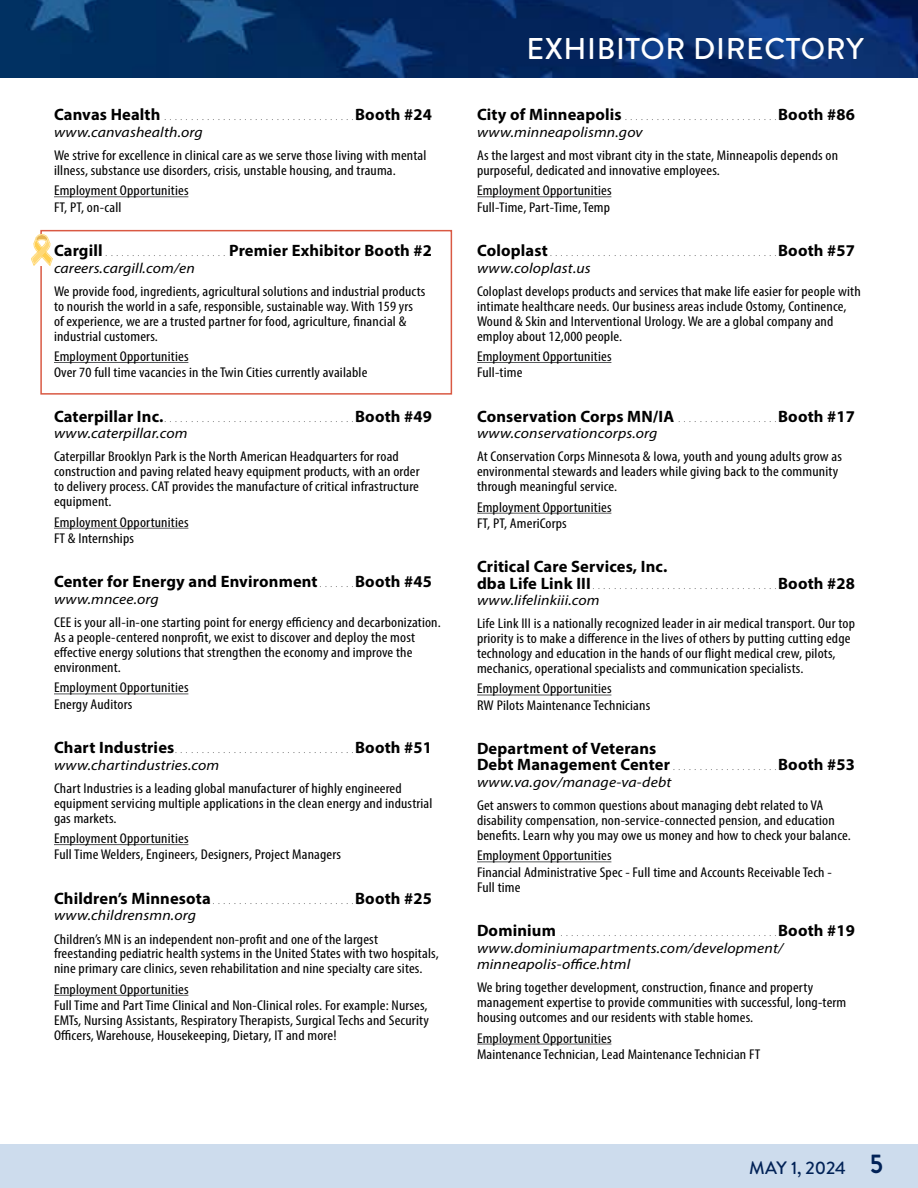
<style>
.page{position:relative;width:918px;height:1188px;background:#fff}
.page>*{position:absolute;margin:0;border:0;box-sizing:border-box;transform-origin:0 0}
.t1{font:500 30px "Brandon Grotesque";letter-spacing:.02em;color:#fff}
.t2{font:500 18px "Brandon Grotesque";letter-spacing:-.005em;color:#012257}
.t3{font:700 16.5px/16px "Myriad Pro";letter-spacing:.01em;color:#000}
.t4{font:italic 14.55px/16.5px "Myriad Pro";letter-spacing:.01em;color:#000;scale:1.09 1}
.t5{font:condensed 14.1px/15px "Myriad Pro";letter-spacing:.01em;color:#000;scale:1.11 1}
.t6{font:300 condensed 10.5px "Myriad Pro";color:#000}
.s1{font-weight:700;font-stretch:normal;font-size:16.5px}
.s2{font-weight:300;font-stretch:condensed;font-size:10.5px}
.s3{font-weight:700;font-size:27px}
</style>
<div class="page">
<img style="left:0;top:0;width:918px;height:78px">
<div style="left:0;top:1144px;width:918px;height:44px;background:#cddced"></div>
<hr style="left:477px;top:197px;width:134px;height:1px;background:#58595b">
<hr style="left:477px;top:362px;width:134px;height:1px;background:#58595b">
<hr style="left:477px;top:513px;width:134px;height:1px;background:#58595b">
<hr style="left:477px;top:695px;width:134px;height:1px;background:#58595b">
<hr style="left:477px;top:862px;width:134px;height:1px;background:#58595b">
<hr style="left:477px;top:1044px;width:134px;height:1px;background:#58595b">
<hr style="left:54px;top:197px;width:134px;height:1px;background:#58595b">
<hr style="left:54px;top:362px;width:134px;height:1px;background:#58595b">
<hr style="left:54px;top:528px;width:134px;height:1px;background:#58595b">
<hr style="left:54px;top:694px;width:134px;height:1px;background:#58595b">
<hr style="left:54px;top:844px;width:134px;height:1px;background:#58595b">
<hr style="left:54px;top:995px;width:134px;height:1px;background:#58595b">
<div style="left:40px;top:230px;width:412px;height:165px;border:2px solid #d95943"></div>
<svg style="left:31px;top:234px;width:21px;height:32px"></svg>
<h3 class="t6" style="left:54px;top:111px;width:380px"><span class="s1">Canvas Health</span> . . . . . . . . . . . . . . . . . . . . . . . . . . . . . . . . . . . .<span class="s1">Booth #24</span></h3>
<p class="t4" style="left:54px;top:124px;width:138px">www.canvashealth.org</p>
<p class="t5" style="left:54px;top:148px;width:337px">We strive for excellence in clinical care as we serve those living with mental illness, substance use disorders, crisis, unstable housing, and trauma.</p>
<p class="t5" style="left:54px;top:183px;width:123px">Employment Opportunities</p>
<p class="t5" style="left:54px;top:199px;width:62px">FT, PT, on-call</p>
<h3 class="t3" style="left:54px;top:242px;width:380px">Cargill <span class="s2">. . . . . . . . . . . . . . . . . . . . . . .</span> Premier Exhibitor Booth #2</h3>
<p class="t4" style="left:54px;top:259px;width:131px">careers.cargill.com/en</p>
<p class="t5" style="left:54px;top:283px;width:336px">We provide food, ingredients, agricultural solutions and industrial products to nourish the world in a safe, responsible, sustainable way. With 159 yrs of experience, we are a trusted partner for food, agriculture, financial &amp; industrial customers.</p>
<p class="t5" style="left:54px;top:349px;width:123px">Employment Opportunities</p>
<p class="t5" style="left:54px;top:365px;width:284px">Over 70 full time vacancies in the Twin Cities currently available</p>
<h3 class="t6" style="left:54px;top:412px;width:380px"><span class="s1">Caterpillar Inc.</span> . . . . . . . . . . . . . . . . . . . . . . . . . . . . . . . . . . . .<span class="s1">Booth #49</span></h3>
<p class="t4" style="left:54px;top:425px;width:124px">www.caterpillar.com</p>
<p class="t5" style="left:54px;top:449px;width:331px">Caterpillar Brooklyn Park is the North American Headquarters for road construction and paving related heavy equipment products, with an order to delivery process. CAT provides the manufacture of critical infrastructure equipment.</p>
<p class="t5" style="left:54px;top:514px;width:123px">Employment Opportunities</p>
<p class="t5" style="left:54px;top:531px;width:74px">FT &amp; Internships</p>
<h3 class="t3" style="left:54px;top:573px;width:380px">Center for Energy and Environment <span class="s2">. . . . . . .</span>Booth #45</h3>
<p class="t4" style="left:54px;top:591px;width:98px">www.mncee.org</p>
<p class="t5" style="left:54px;top:615px;width:350px">CEE is your all-in-one starting point for energy efficiency and decarbonization.<br>As a people-centered nonprofit, we exist to discover and deploy the most effective energy solutions that strengthen the economy and improve the environment.</p>
<p class="t5" style="left:54px;top:680px;width:123px">Employment Opportunities</p>
<p class="t5" style="left:54px;top:696px;width:72px">Energy Auditors</p>
<h3 class="t6" style="left:54px;top:744px;width:380px"><span class="s1">Chart Industries</span> . . . . . . . . . . . . . . . . . . . . . . . . . . . . . . . . . .<span class="s1">Booth #51</span></h3>
<p class="t4" style="left:54px;top:756px;width:153px">www.chartindustries.com</p>
<p class="t5" style="left:54px;top:780px;width:343px">Chart Industries is a leading global manufacturer of highly engineered equipment servicing multiple applications in the clean energy and industrial gas markets.</p>
<p class="t5" style="left:54px;top:831px;width:123px">Employment Opportunities</p>
<p class="t5" style="left:54px;top:847px;width:260px">Full Time Welders, Engineers, Designers, Project Managers</p>
<h3 class="t3" style="left:54px;top:890px;width:380px">Children’s Minnesota <span class="s2">. . . . . . . . . . . . . . . . . . . . . . . . . . .</span>Booth #25</h3>
<p class="t4" style="left:54px;top:907px;width:132px">www.childrensmn.org</p>
<p class="t5" style="left:54px;top:931px;width:348px">Children’s MN is an independent non-profit and one of the largest freestanding pediatric health systems in the United States with two hospitals, nine primary care clinics, seven rehabilitation and nine specialty care sites.</p>
<p class="t5" style="left:54px;top:981px;width:123px">Employment Opportunities</p>
<p class="t5" style="left:54px;top:998px;width:339px;text-align:justify">Full Time and Part Time Clinical and Non-Clinical roles. For example: Nurses, EMTs, Nursing Assistants, Respiratory Therapists, Surgical Techs and Security Officers, Warehouse, Housekeeping, Dietary, IT and more!</p>
<h1 class="t1" style="left:526px;top:28px;width:339px">EXHIBITOR DIRECTORY</h1>
<h3 class="t6" style="left:477px;top:111px;width:380px"><span class="s1">City of Minneapolis</span> . . . . . . . . . . . . . . . . . . . . . . . . . . . . .<span class="s1">Booth #86</span></h3>
<p class="t4" style="left:477px;top:124px;width:154px">www.minneapolismn.gov</p>
<p class="t5" style="left:477px;top:148px;width:327px">As the largest and most vibrant city in the state, Minneapolis depends on purposeful, dedicated and innovative employees.</p>
<p class="t5" style="left:477px;top:183px;width:123px">Employment Opportunities</p>
<p class="t5" style="left:477px;top:199px;width:121px">Full-Time, Part-Time, Temp</p>
<h3 class="t6" style="left:477px;top:246px;width:380px"><span class="s1">Coloplast</span> . . . . . . . . . . . . . . . . . . . . . . . . . . . . . . . . . . . . . . . . . . .<span class="s1">Booth #57</span></h3>
<p class="t4" style="left:477px;top:259px;width:106px">www.coloplast.us</p>
<p class="t5" style="left:477px;top:283px;width:347px">Coloplast develops products and services that make life easier for people with intimate healthcare needs. Our business areas include Ostomy, Continence, Wound &amp; Skin and Interventional Urology. We are a global company and employ about 12,000 people.</p>
<p class="t5" style="left:477px;top:349px;width:123px">Employment Opportunities</p>
<p class="t5" style="left:477px;top:365px;width:43px">Full-time</p>
<h3 class="t3" style="left:477px;top:408px;width:380px">Conservation Corps MN/IA <span class="s2">. . . . . . . . . . . . . . . . . . .</span>Booth #17</h3>
<p class="t4" style="left:477px;top:425px;width:167px">www.conservationcorps.org</p>
<p class="t5" style="left:477px;top:449px;width:330px">At Conservation Corps Minnesota &amp; Iowa, youth and young adults grow as environmental stewards and leaders while giving back to the community through meaningful service.</p>
<p class="t5" style="left:477px;top:499px;width:123px">Employment Opportunities</p>
<p class="t5" style="left:477px;top:516px;width:82px">FT, PT, AmeriCorps</p>
<h3 class="t3" style="left:477px;top:558px;width:192px">Critical Care Services, Inc.</h3>
<h3 class="t6" style="left:477px;top:579px;width:380px"><span class="s1">dba Life Link III</span> . . . . . . . . . . . . . . . . . . . . . . . . . . . . . . . . . . .<span class="s1">Booth #28</span></h3>
<p class="t4" style="left:477px;top:592px;width:114px">www.lifelinkiii.com</p>
<p class="t5" style="left:477px;top:616px;width:342px">Life Link III is a nationally recognized leader in air medical transport. Our top priority is to make a difference in the lives of others by putting cutting edge technology and education in the hands of our flight medical crew, pilots, mechanics, operational specialists and communication specialists.</p>
<p class="t5" style="left:477px;top:681px;width:123px">Employment Opportunities</p>
<p class="t5" style="left:477px;top:698px;width:158px">RW Pilots Maintenance Technicians</p>
<h3 class="t3" style="left:477px;top:740px;width:380px">Department of Veterans<br>Debt Management Center <span class="s2">. . . . . . . . . . . . . . . . . . . .</span>Booth #53</h3>
<p class="t4" style="left:477px;top:774px;width:180px">www.va.gov/manage-va-debt</p>
<p class="t5" style="left:477px;top:798px;width:338px">Get answers to common questions about managing debt related to VA disability compensation, non-service-connected pension, and education benefits. Learn why you may owe us money and how to check your balance.</p>
<p class="t5" style="left:477px;top:848px;width:123px">Employment Opportunities</p>
<p class="t5" style="left:477px;top:864px;width:321px">Financial Administrative Spec - Full time and Accounts Receivable Tech -<br>Full time</p>
<h3 class="t6" style="left:477px;top:926px;width:380px"><span class="s1">Dominium</span> . . . . . . . . . . . . . . . . . . . . . . . . . . . . . . . . . . . . . . . . .<span class="s1">Booth #19</span></h3>
<p class="t4" style="left:477px;top:939px;width:283px">www.dominiumapartments.com/development/ minneapolis-office.html</p>
<p class="t5" style="left:477px;top:980px;width:334px">We bring together development, construction, finance and property management expertise to provide communities with successful, long-term housing outcomes and our residents with stable homes.</p>
<p class="t5" style="left:477px;top:1030px;width:123px">Employment Opportunities</p>
<p class="t5" style="left:477px;top:1047px;width:257px">Maintenance Technician, Lead Maintenance Technician FT</p>
<p class="t2" style="left:749px;top:1155px;width:135px">MAY 1, 2024 <span class="s3">5</span></p>
</div>
